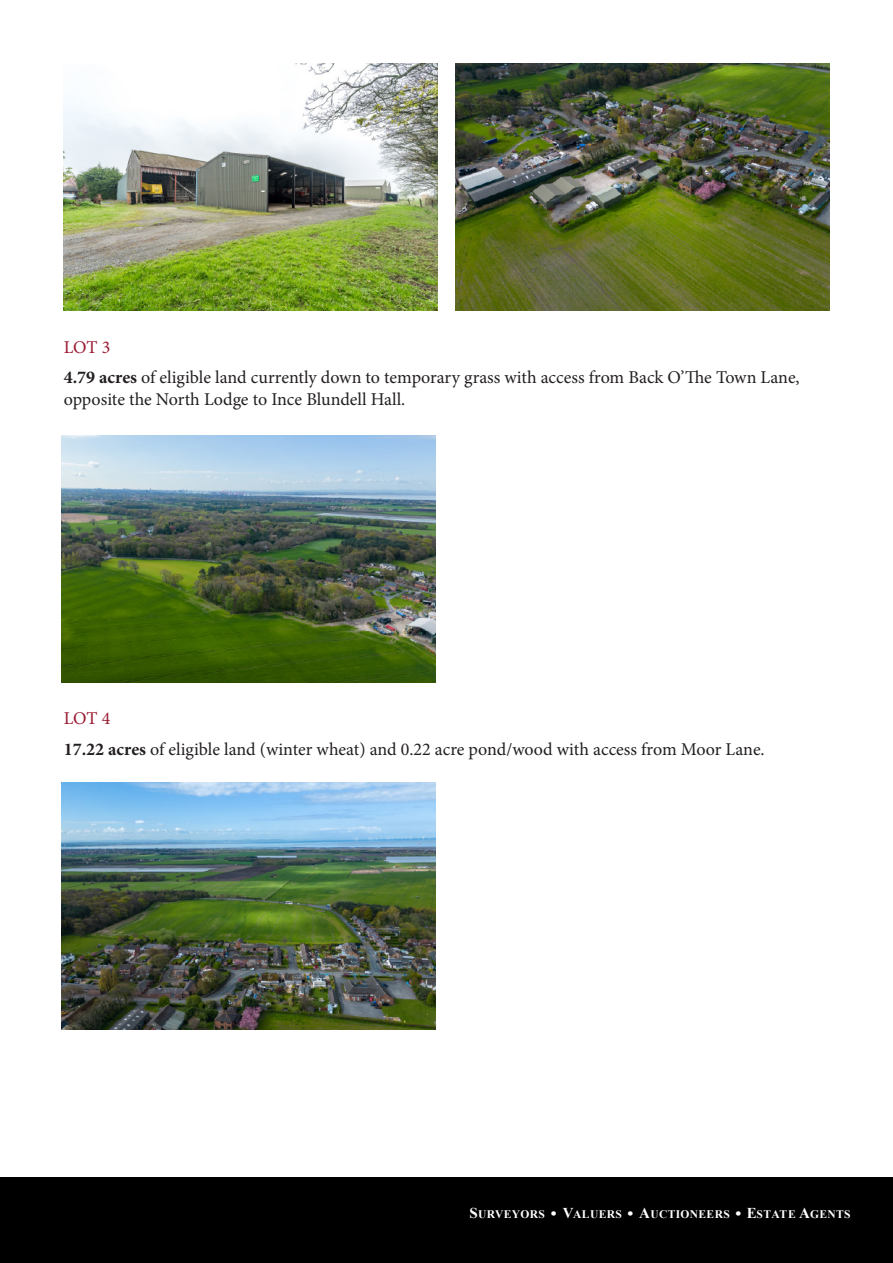
<style>
.page{position:relative;width:893px;height:1263px;background:#fff}
.page>*{position:absolute;margin:0;border:0;box-sizing:border-box;transform-origin:0 0}
.t1{font:18px/21.6px "Minion Pro";color:#231f20}
.t2{font:18px "Minion Pro";letter-spacing:-.005em;color:#991a30}
.t3{font:700 11.55px "Times New Roman";letter-spacing:.03em;color:#fff}
.s1{font-weight:700}
.s2{font-size:15px}
.s3{font-size:16.5px}
</style>
<div class="page">
<img style="left:64px;top:64px;width:373px;height:246px">
<img style="left:455px;top:64px;width:374px;height:246px">
<img style="left:62px;top:436px;width:373px;height:246px">
<img style="left:62px;top:782px;width:373px;height:247px">
<div style="left:0;top:1178px;width:893px;height:85px;background:#000"></div>
<p class="t2" style="left:64px;top:335px;width:48px">LOT 3</p>
<p class="t1" style="left:64px;top:367px;width:737px"><span class="s1">4.79 acres</span> of eligible land currently down to temporary grass with access from Back O’The Town Lane, opposite the North Lodge to Ince Blundell Hall.</p>
<p class="t2" style="left:64px;top:707px;width:48px">LOT 4</p>
<p class="t1" style="left:64px;top:738px;width:702px"><span class="s1">17.22 acres</span> of eligible land (winter wheat) and 0.22 acre pond/wood with access from Moor Lane.</p>
<p class="t3" style="left:470px;top:1206px;width:382px"><span class="s2">S</span>URVEYORS <span class="s3">•</span> <span class="s2">V</span>ALUERS <span class="s3">•</span> <span class="s2">A</span>UCTIONEERS <span class="s3">•</span> <span class="s2">E</span>STATE <span class="s2">A</span>GENTS</p>
</div>
